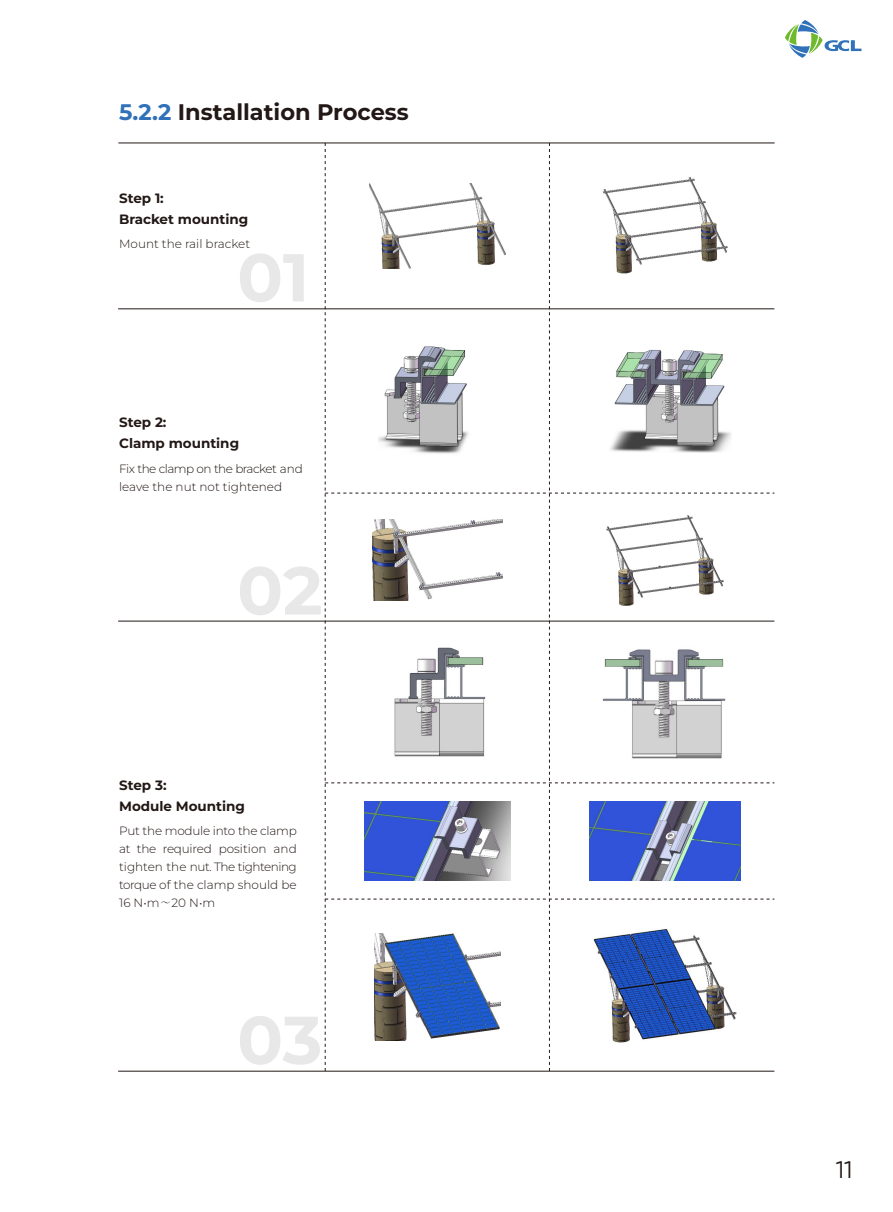
<style>
.page{position:relative;width:893px;height:1212px;background:#fff}
.page>*{position:absolute;margin:0;border:0;box-sizing:border-box;transform-origin:0 0}
.t1{font:700 67.5px "Montserrat";color:#e8e8e8}
.t2{font:24px "Gilroy";color:#221815}
.t3{font:700 22.5px "Montserrat";color:#221815}
.t4{font:700 13.5px/21px "Montserrat";color:#221815}
.t5{font:300 12px/18px "Montserrat";color:#221815}
.s1{color:#3071b9}
.s2{font-family:"Adobe Song Std"}
</style>
<div class="page">
<svg style="left:785px;top:20px;width:76px;height:38px"></svg>
<hr style="left:118px;top:143px;width:657px;height:1px;background:#221815">
<hr style="left:118px;top:308px;width:656px;height:1px;background:#221815">
<hr style="left:118px;top:1071px;width:656px;height:1px;background:#221815">
<hr style="left:118px;top:621px;width:656px;height:1px;background:#221815">
<svg style="left:325px;top:143px;width:449px;height:928px"></svg>
<img style="left:369px;top:184px;width:136px;height:85px">
<img style="left:603px;top:177px;width:124px;height:96px">
<img style="left:372px;top:519px;width:130px;height:81px">
<img style="left:607px;top:516px;width:116px;height:89px">
<img style="left:365px;top:802px;width:145px;height:79px">
<img style="left:589px;top:802px;width:151px;height:79px">
<img style="left:375px;top:933px;width:125px;height:107px">
<img style="left:594px;top:929px;width:142px;height:114px">
<img style="left:379px;top:343px;width:118px;height:113px">
<img style="left:589px;top:344px;width:147px;height:109px">
<img style="left:393px;top:643px;width:101px;height:117px">
<img style="left:600px;top:646px;width:128px;height:116px">
<h3 class="t3" style="left:119px;top:97px;width:291px"><span class="s1">5.2.2</span> Installation Process</h3>
<p class="t4" style="left:119px;top:187px;width:131px">Step 1:<br>Bracket mounting</p>
<p class="t5" style="left:119px;top:235px;width:133px">Mount the rail bracket</p>
<h1 class="t1" style="left:237px;top:232px;width:74px">01</h1>
<p class="t4" style="left:119px;top:412px;width:122px">Step 2:<br>Clamp mounting</p>
<p class="t5" style="left:119px;top:459px;width:185px">Fix the clamp on the bracket and leave the nut not tightened</p>
<h1 class="t1" style="left:237px;top:545px;width:87px">02</h1>
<p class="t4" style="left:119px;top:774px;width:127px">Step 3:<br>Module Mounting</p>
<p class="t5" style="left:119px;top:821px;width:179px;text-align:justify">Put the module into the clamp at the required position and tighten the nut. The tightening torque of the clamp should be 16 N•m<span class="s2">～</span>20 N•m</p>
<h1 class="t1" style="left:237px;top:995px;width:87px">03</h1>
<h2 class="t2" style="left:836px;top:1154px;width:18px">11</h2>
</div>
